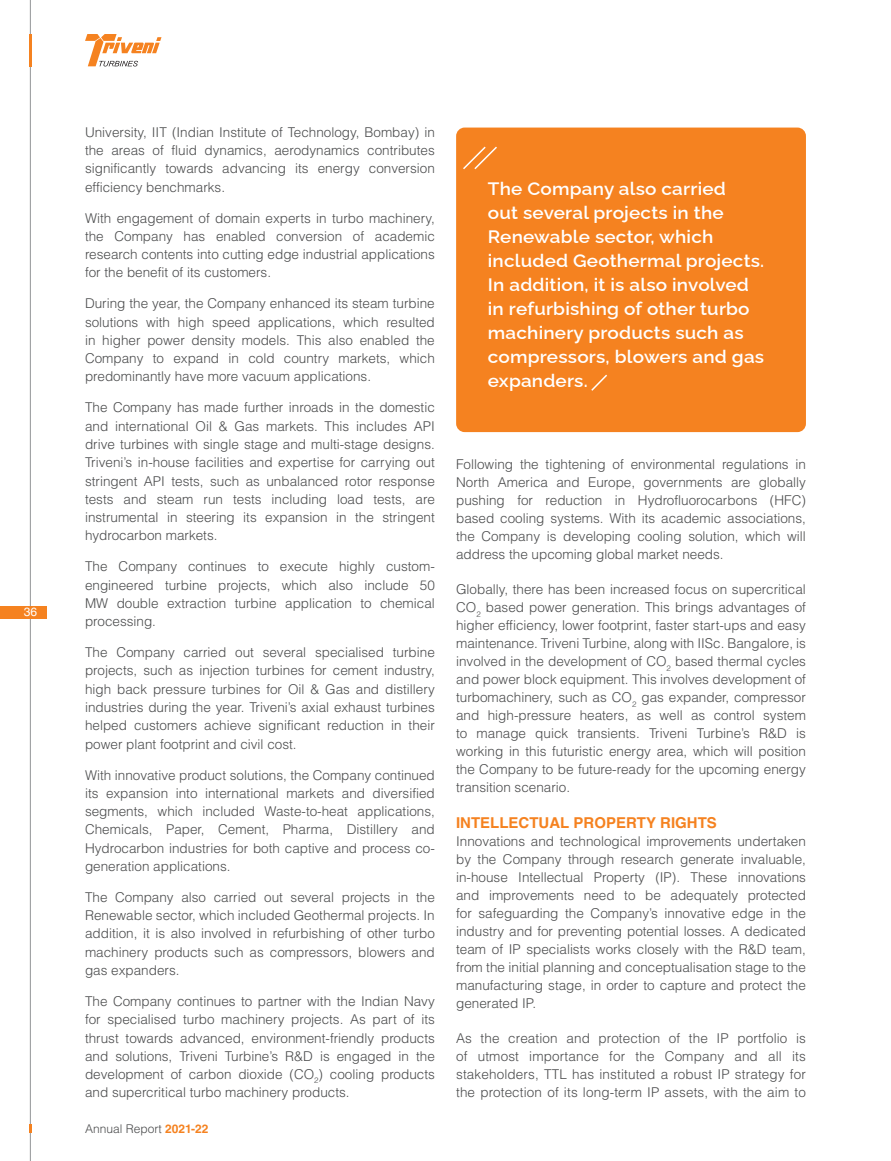
<style>
.page{position:relative;width:891px;height:1161px;background:#fff}
.page>*{position:absolute;margin:0;border:0;box-sizing:border-box;transform-origin:0 0}
.t1{font:600 18px/24px "Raleway";letter-spacing:.01em;color:#fff;scale:1.05 1}
.t2{font:700 15px "Helvetica LT Std";color:#f58220}
.t3{font:300 13.5px/18.3px "Helvetica LT Std";color:#4b4c4d;text-align:justify}
.t4{font:300 12px "Helvetica LT Std";color:#4b4c4d}
.t5{font:12px "Helvetica LT Std";color:#fff}
.s1{font-weight:700;color:#f58220}
</style>
<div class="page">
<div style="left:456px;top:128px;width:350px;height:304px;background:#f58220;border-radius:9px"></div>
<svg style="left:463px;top:146px;width:34px;height:24px"></svg>
<svg style="left:591px;top:374px;width:16px;height:17px"></svg>
<hr style="left:30px;top:0;width:1px;height:1161px;background:#939598">
<svg style="left:85px;top:34px;width:77px;height:32px"></svg>
<hr style="left:29px;top:34px;width:3px;height:32px;background:#f58220">
<div style="left:0;top:606px;width:47px;height:13px;background:#f58220"></div>
<svg style="left:29px;top:1125px;width:3px;height:8px"></svg>
<p class="t5" style="left:24px;top:605px;width:15px">36</p>
<p class="t3" style="left:85px;top:123px;width:351px">University, IIT (Indian Institute of Technology, Bombay) in the areas of fluid dynamics, aerodynamics contributes significantly towards advancing its energy conversion efficiency benchmarks.</p>
<p class="t3" style="left:85px;top:209px;width:351px">With engagement of domain experts in turbo machinery, the Company has enabled conversion of academic research contents into cutting edge industrial applications for the benefit of its customers.</p>
<p class="t3" style="left:85px;top:294px;width:351px">During the year, the Company enhanced its steam turbine solutions with high speed applications, which resulted in higher power density models. This also enabled the Company to expand in cold country markets, which predominantly have more vacuum applications.</p>
<p class="t3" style="left:85px;top:398px;width:351px">The Company has made further inroads in the domestic and international Oil &amp; Gas markets. This includes API drive turbines with single stage and multi-stage designs.<br>Triveni’s in-house facilities and expertise for carrying out stringent API tests, such as unbalanced rotor response tests and steam run tests including load tests, are instrumental in steering its expansion in the stringent hydrocarbon markets.</p>
<p class="t3" style="left:85px;top:557px;width:351px">The Company continues to execute highly custom&shy;engineered turbine projects, which also include 50<br>MW double extraction turbine application to chemical processing.</p>
<p class="t3" style="left:85px;top:643px;width:351px">The Company carried out several specialised turbine projects, such as injection turbines for cement industry, high back pressure turbines for Oil &amp; Gas and distillery industries during the year. Triveni’s axial exhaust turbines helped customers achieve significant reduction in their power plant footprint and civil cost.</p>
<p class="t3" style="left:85px;top:765px;width:351px">With innovative product solutions, the Company continued its expansion into international markets and diversified segments, which included Waste-to-heat applications, Chemicals, Paper, Cement, Pharma, Distillery and Hydrocarbon industries for both captive and process co&shy;generation applications.</p>
<p class="t3" style="left:85px;top:888px;width:351px">The Company also carried out several projects in the Renewable sector, which included Geothermal projects. In addition, it is also involved in refurbishing of other turbo machinery products such as compressors, blowers and gas expanders.</p>
<p class="t3" style="left:85px;top:992px;width:351px">The Company continues to partner with the Indian Navy for specialised turbo machinery projects. As part of its thrust towards advanced, environment-friendly products and solutions, Triveni Turbine’s R&amp;D is engaged in the development of carbon dioxide (CO<sub>2</sub>) cooling products and supercritical turbo machinery products.</p>
<p class="t4" style="left:85px;top:1122px;width:125px">Annual Report <span class="s1">2021-22</span></p>
<p class="t1" style="left:488px;top:175px;width:265px">The Company also carried<br>out several projects in the<br>Renewable sector, which included Geothermal projects.<br>In addition, it is also involved in refurbishing of other turbo machinery products such as compressors, blowers and gas expanders.</p>
<p class="t3" style="left:456px;top:455px;width:351px">Following the tightening of environmental regulations in North America and Europe, governments are globally pushing for reduction in Hydrofluorocarbons (HFC) based cooling systems. With its academic associations, the Company is developing cooling solution, which will address the upcoming global market needs.</p>
<p class="t3" style="left:456px;top:581px;width:351px">Globally, there has been increased focus on supercritical CO<sub>2</sub> based power generation. This brings advantages of higher efficiency, lower footprint, faster start-ups and easy maintenance. Triveni Turbine, along with IISc. Bangalore, is involved in the development of CO<sub>2</sub> based thermal cycles and power block equipment. This involves development of turbomachinery, such as CO<sub>2</sub> gas expander, compressor and high-pressure heaters, as well as control system to manage quick transients. Triveni Turbine’s R&amp;D is working in this futuristic energy area, which will position the Company to be future-ready for the upcoming energy transition scenario.</p>
<p class="t2" style="left:456px;top:814px;width:262px">INTELLECTUAL PROPERTY RIGHTS</p>
<p class="t3" style="left:456px;top:832px;width:351px">Innovations and technological improvements undertaken by the Company through research generate invaluable, in-house Intellectual Property (IP). These innovations and improvements need to be adequately protected for safeguarding the Company’s innovative edge in the industry and for preventing potential losses. A dedicated team of IP specialists works closely with the R&amp;D team, from the initial planning and conceptualisation stage to the manufacturing stage, in order to capture and protect the generated IP.</p>
<p class="t3" style="left:456px;top:1029px;width:351px">As the creation and protection of the IP portfolio is of utmost importance for the Company and all its stakeholders, TTL has instituted a robust IP strategy for the protection of its long-term IP assets, with the aim to</p>
</div>
